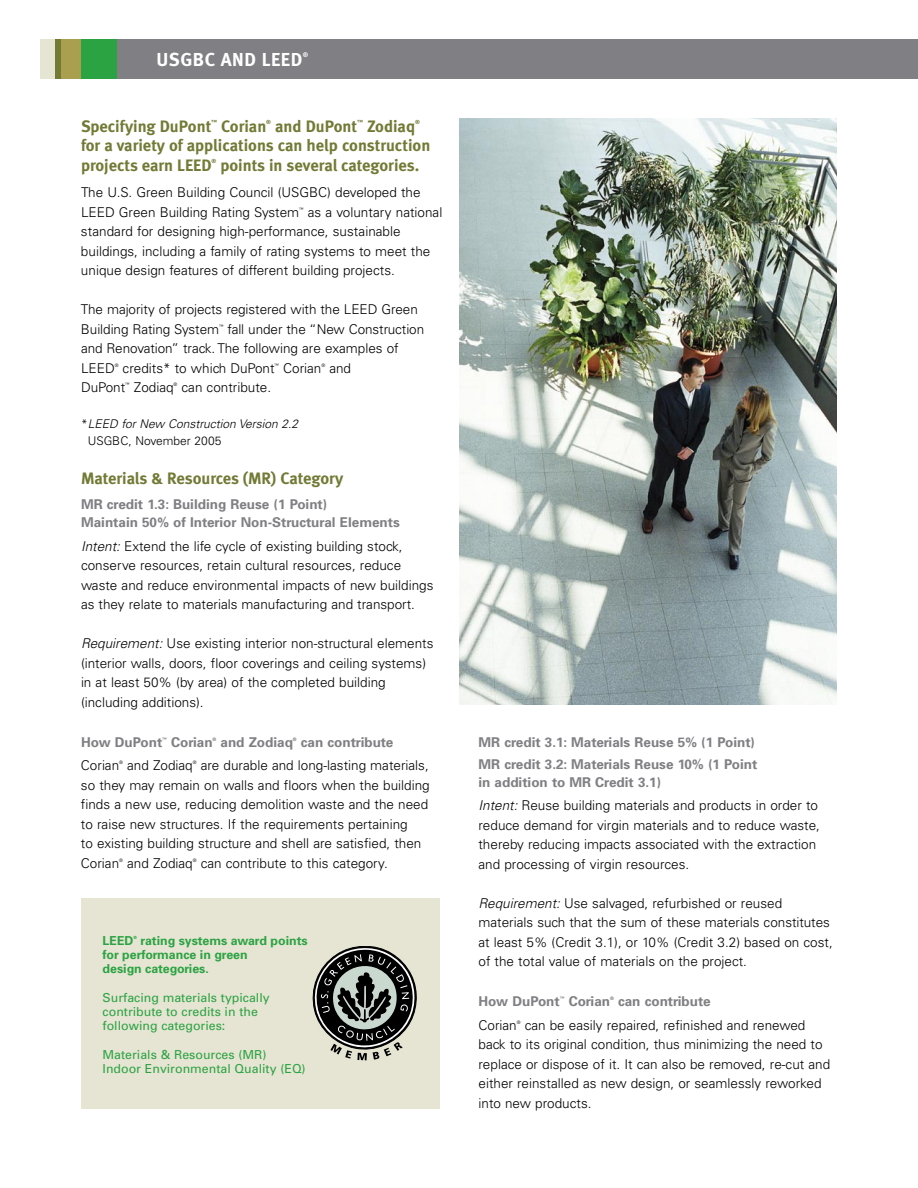
<style>
.page{position:relative;width:918px;height:1188px;background:#fff}
.page>*{position:absolute;margin:0;border:0;box-sizing:border-box;transform-origin:0 0}
.t1{font:18.75px "Meta Bold LF";letter-spacing:.03em;color:#fff}
.t2{font:16.5px/19.5px "Meta Bold LF";letter-spacing:-.005em;color:#727a35}
.t3{font:300 13.5px/19.5px "Univers";color:#000}
.t4{font:700 13.5px/18px "Univers";color:#807f83}
.t5{font:12.3px/14.2px "Univers";color:#2ca343}
.t6{font:700 12.3px/14.2px "Univers";color:#2ca343}
.t7{font:italic 300 12px/16.5px "Univers";color:#000}
.t8{font:6.6px "Meta Bold LF";color:#fff}
.t9{font:5.7px "Meta Bold LF";color:#727a35}
.t10{font:300 4.8px "Univers";color:#000}
.t11{font:700 4.8px "Univers";color:#807f83}
.t12{font:700 4.35px "Univers";color:#2ca343}
.s1{font-style:normal}
.s2{font-style:italic}
.s3{font-weight:700;color:#807f83}
</style>
<div class="page">
<div style="left:116px;top:40px;width:802px;height:39px;background:#807f83"></div>
<div style="left:80px;top:40px;width:37px;height:39px;background:#2ca343"></div>
<div style="left:59px;top:40px;width:22px;height:39px;background:#aa9f4e"></div>
<div style="left:54px;top:40px;width:6px;height:39px;background:#727a35"></div>
<div style="left:40px;top:40px;width:14px;height:39px;background:#e6e5d3"></div>
<img style="left:459px;top:119px;width:378px;height:586px">
<div style="left:81px;top:898px;width:359px;height:211px;background:#e6e5d3"></div>
<svg style="left:313px;top:946px;width:103px;height:114px"></svg>
<h1 class="t1" style="left:156px;top:48px;width:148px">USGBC and Leed</h1>
<p class="t8" style="left:303px;top:51px;width:7px">®</p>
<p class="t2" style="left:81px;top:116px;width:132px">Specifying DuPont</p>
<p class="t9" style="left:211px;top:119px;width:7px">™</p>
<p class="t2" style="left:221px;top:116px;width:47px">Corian</p>
<p class="t9" style="left:266px;top:119px;width:6px">®</p>
<p class="t2" style="left:275px;top:116px;width:84px">and DuPont</p>
<p class="t9" style="left:357px;top:119px;width:7px">™</p>
<p class="t2" style="left:367px;top:116px;width:50px">Zodiaq</p>
<p class="t9" style="left:415px;top:119px;width:6px">®</p>
<p class="t2" style="left:81px;top:135px;width:351px">for a variety of applications can help construction projects earn LEED</p>
<p class="t9" style="left:212px;top:158px;width:6px">®</p>
<p class="t2" style="left:220px;top:155px;width:200px">points in several categories.</p>
<p class="t3" style="left:81px;top:182px;width:341px">The U.S. Green Building Council (USGBC) developed the<br>LEED Green Building Rating System</p>
<p class="t3" style="left:81px;top:202px;width:363px;text-indent:227px">as a voluntary national standard for designing high-performance, sustainable buildings, including a family of rating systems to meet the unique design features of different building projects.</p>
<p class="t3" style="left:81px;top:299px;width:338px">The majority of projects registered with the LEED Green<br>Building Rating System</p>
<p class="t10" style="left:299px;top:206px;width:6px">™</p>
<p class="t3" style="left:81px;top:319px;width:345px;text-indent:147px">fall under the “New Construction and Renovation” track. The following are examples of<br>LEED</p>
<p class="t10" style="left:219px;top:323px;width:6px">™</p>
<p class="t10" style="left:115px;top:362px;width:5px">®</p>
<p class="t3" style="left:123px;top:358px;width:153px">credits* to which DuPont</p>
<p class="t10" style="left:275px;top:362px;width:6px">™</p>
<p class="t3" style="left:283px;top:358px;width:40px">Corian</p>
<p class="t10" style="left:321px;top:362px;width:5px">®</p>
<p class="t3" style="left:329px;top:358px;width:23px">and</p>
<p class="t3" style="left:81px;top:377px;width:46px">DuPont</p>
<p class="t10" style="left:125px;top:382px;width:6px">™</p>
<p class="t3" style="left:134px;top:377px;width:41px">Zodiaq</p>
<p class="t10" style="left:174px;top:382px;width:5px">®</p>
<p class="t3" style="left:182px;top:377px;width:91px">can contribute.</p>
<p class="t7" style="left:88px;top:416px;width:212px;text-indent:-7px"><span class="s1">*</span>LEED for New Construction Version 2.2<br><span class="s1">USGBC, November 2005</span></p>
<p class="t2" style="left:81px;top:468px;width:264px">Materials &amp; Resources (MR) Category</p>
<p class="t4" style="left:81px;top:495px;width:320px">MR credit 1.3: Building Reuse (1 Point)<br>Maintain 50% of Interior Non-Structural Elements</p>
<p class="t3" style="left:81px;top:536px;width:354px"><span class="s2">Intent:</span> Extend the life cycle of existing building stock, conserve resources, retain cultural resources, reduce waste and reduce environmental impacts of new buildings as they relate to materials manufacturing and transport.</p>
<p class="t3" style="left:81px;top:633px;width:354px"><span class="s2">Requirement:</span> Use existing interior non-structural elements (interior walls, doors, floor coverings and ceiling systems) in at least 50% (by area) of the completed building (including additions).</p>
<p class="t4" style="left:81px;top:732px;width:83px">How DuPont</p>
<p class="t11" style="left:162px;top:736px;width:6px">™</p>
<p class="t4" style="left:171px;top:733px;width:43px">Corian</p>
<p class="t11" style="left:213px;top:736px;width:5px">®</p>
<p class="t4" style="left:221px;top:733px;width:74px">and Zodiaq</p>
<p class="t11" style="left:293px;top:736px;width:5px">®</p>
<p class="t4" style="left:301px;top:733px;width:94px">can contribute</p>
<p class="t3" style="left:81px;top:755px;width:40px">Corian</p>
<p class="t10" style="left:119px;top:760px;width:5px">®</p>
<p class="t3" style="left:127px;top:755px;width:67px">and Zodiaq</p>
<p class="t10" style="left:193px;top:760px;width:5px">®</p>
<p class="t3" style="left:81px;top:755px;width:350px;text-indent:120px">are durable and long-lasting materials, so they may remain on walls and floors when the building finds a new use, reducing demolition waste and the need to raise new structures. If the requirements pertaining<br>to existing building structure and shell are satisfied, then Corian</p>
<p class="t10" style="left:119px;top:857px;width:5px">®</p>
<p class="t3" style="left:127px;top:853px;width:67px">and Zodiaq</p>
<p class="t10" style="left:193px;top:857px;width:5px">®</p>
<p class="t3" style="left:201px;top:853px;width:189px">can contribute to this category.</p>
<p class="t6" style="left:103px;top:933px;width:32px">LEED</p>
<p class="t12" style="left:134px;top:935px;width:5px">®</p>
<p class="t6" style="left:103px;top:933px;width:207px;text-indent:38px">rating systems award points for performance in green<br>design categories.</p>
<p class="t5" style="left:103px;top:990px;width:169px">Surfacing materials typically contribute to credits in the following categories:</p>
<p class="t5" style="left:103px;top:1047px;width:205px">Materials &amp; Resources (MR)<br>Indoor Environmental Quality (EQ)</p>
<p class="t4" style="left:479px;top:730px;width:280px;line-height:22px">MR credit 3.1: Materials Reuse 5% (1 Point)<br>MR credit 3.2: Materials Reuse 10% (1 Point</p>
<p class="t3" style="left:479px;top:770px;width:341px;line-height:23.5px"><span class="s3">in addition to MR Credit 3.1)<br></span><span class="s2">Intent:</span> Reuse building materials and products in order to</p>
<p class="t3" style="left:479px;top:815px;width:343px">reduce demand for virgin materials and to reduce waste, thereby reducing impacts associated with the extraction and processing of virgin resources.</p>
<p class="t3" style="left:479px;top:893px;width:356px"><span class="s2">Requirement:</span> Use salvaged, refurbished or reused materials such that the sum of these materials constitutes at least 5% (Credit 3.1), or 10% (Credit 3.2) based on cost, of the total value of materials on the project.</p>
<p class="t4" style="left:479px;top:992px;width:83px">How DuPont</p>
<p class="t11" style="left:560px;top:995px;width:6px">™</p>
<p class="t4" style="left:569px;top:992px;width:43px">Corian</p>
<p class="t11" style="left:610px;top:995px;width:5px">®</p>
<p class="t4" style="left:618px;top:992px;width:94px">can contribute</p>
<p class="t3" style="left:479px;top:1015px;width:40px">Corian</p>
<p class="t10" style="left:517px;top:1019px;width:5px">®</p>
<p class="t3" style="left:478px;top:1015px;width:353px;text-indent:46px">can be easily repaired, refinished and renewed back to its original condition, thus minimizing the need to replace or dispose of it. It can also be removed, re-cut and either reinstalled as new design, or seamlessly reworked into new products.</p>
</div>
